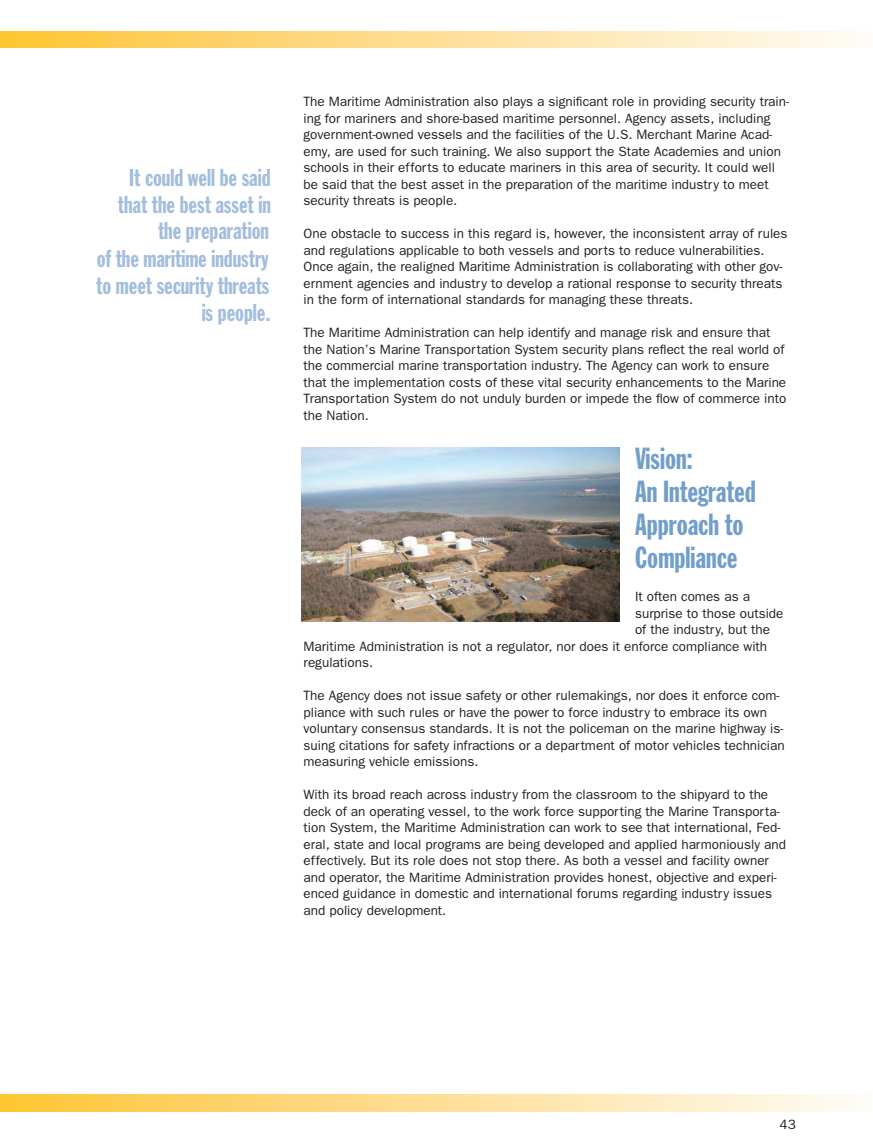
<style>
.page{position:relative;width:873px;height:1143px;background:#fff}
.page>*{position:absolute;margin:0;border:0;box-sizing:border-box;transform-origin:0 0}
.t1{font:30px/33px "Franklin Gothic Extra Cond";color:#729eca}
.t2{font:24px/27px "Franklin Gothic Extra Cond";color:#a3bddd;text-align:right}
.t3{font:13.5px/16.5px "Franklin Gothic";color:#231f20}
</style>
<div class="page">
<div style="left:0;top:32px;width:873px;height:16px;background:linear-gradient(to right,#fec335,#fefbf8)"></div>
<div style="left:0;top:1095px;width:873px;height:17px;background:linear-gradient(to right,#fec335,#fefbf8)"></div>
<img style="left:301px;top:447px;width:318px;height:174px">
<h2 class="t2" style="left:96px;top:165px;width:176px">It could well be said that the best asset in the preparation<br>of the maritime industry to meet security threats is people.</h2>
<p class="t3" style="left:304px;top:93px;width:487px">The Maritime Administration also plays a significant role in providing security train&shy;ing for mariners and shore-based maritime personnel. Agency assets, including government-owned vessels and the facilities of the U.S. Merchant Marine Acad&shy;emy, are used for such training. We also support the State Academies and union schools in their efforts to educate mariners in this area of security. It could well be said that the best asset in the preparation of the maritime industry to meet security threats is people.</p>
<p class="t3" style="left:304px;top:225px;width:486px">One obstacle to success in this regard is, however, the inconsistent array of rules and regulations applicable to both vessels and ports to reduce vulnerabilities.<br>Once again, the realigned Maritime Administration is collaborating with other gov&shy;ernment agencies and industry to develop a rational response to security threats in the form of international standards for managing these threats.</p>
<p class="t3" style="left:304px;top:324px;width:484px">The Maritime Administration can help identify and manage risk and ensure that the Nation’s Marine Transportation System security plans reflect the real world of the commercial marine transportation industry. The Agency can work to ensure that the implementation costs of these vital security enhancements to the Marine Transportation System do not unduly burden or impede the flow of commerce into the Nation.</p>
<h1 class="t1" style="left:635px;top:443px;width:122px">Vision:<br>An Integrated<br>Approach to<br>Compliance</h1>
<p class="t3" style="left:635px;top:588px;width:117px">It often comes as a</p>
<p class="t3" style="left:635px;top:605px;width:150px">surprise to those outside</p>
<p class="t3" style="left:635px;top:621px;width:137px">of the industry, but the</p>
<p class="t3" style="left:304px;top:638px;width:465px">Maritime Administration is not a regulator, nor does it enforce compliance with</p>
<p class="t3" style="left:304px;top:654px;width:71px">regulations.</p>
<p class="t3" style="left:304px;top:687px;width:483px">The Agency does not issue safety or other rulemakings, nor does it enforce com&shy;pliance with such rules or have the power to force industry to embrace its own voluntary consensus standards. It is not the policeman on the marine highway is&shy;suing citations for safety infractions or a department of motor vehicles technician measuring vehicle emissions.</p>
<p class="t3" style="left:304px;top:786px;width:484px">With its broad reach across industry from the classroom to the shipyard to the deck of an operating vessel, to the work force supporting the Marine Transporta&shy;tion System, the Maritime Administration can work to see that international, Fed&shy;eral, state and local programs are being developed and applied harmoniously and effectively. But its role does not stop there. As both a vessel and facility owner and operator, the Maritime Administration provides honest, objective and experi&shy;enced guidance in domestic and international forums regarding industry issues and policy development.</p>
<p class="t3" style="left:780px;top:1116px;width:18px">43</p>
</div>
